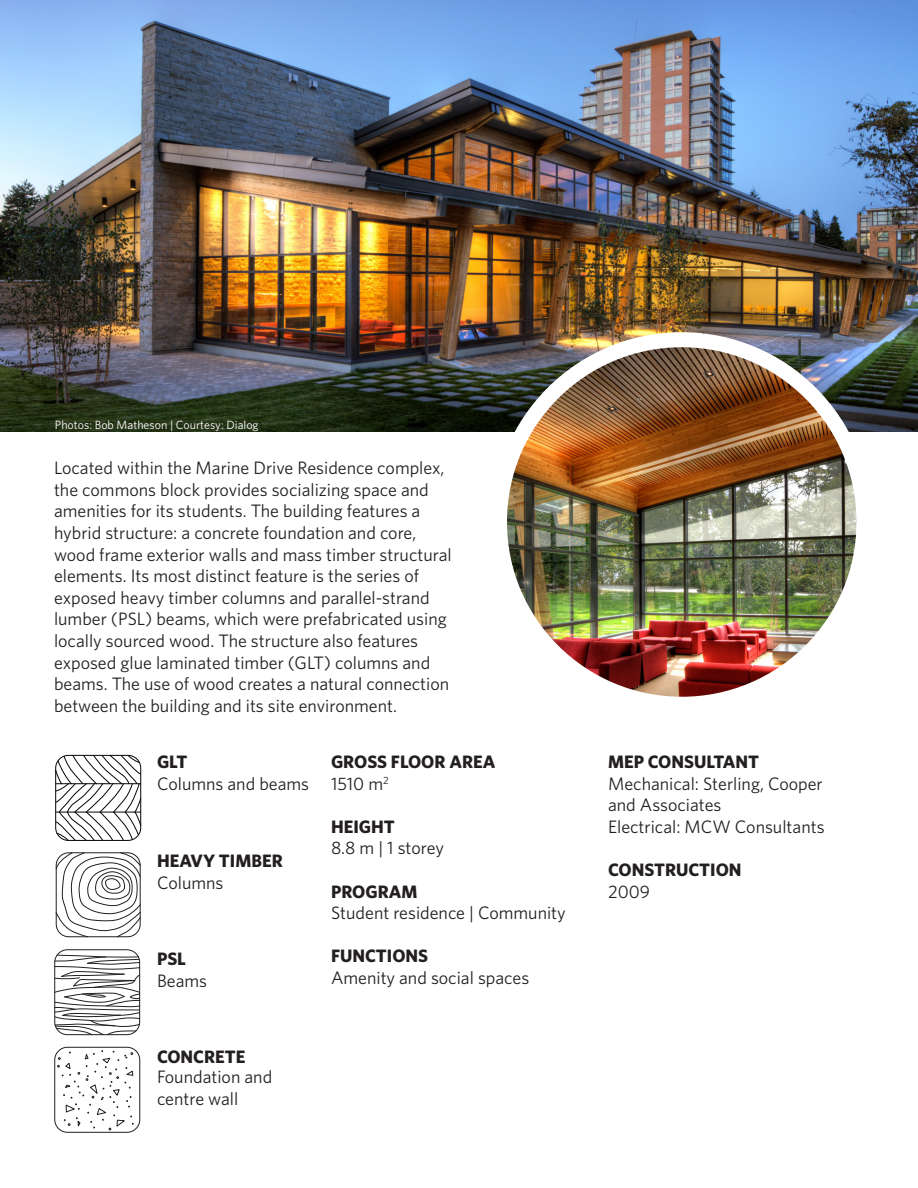
<style>
.page{position:relative;width:918px;height:1188px;background:#fff}
.page>*{position:absolute;margin:0;border:0;box-sizing:border-box;transform-origin:0 0}
.t1{font:18px/21.6px "Whitney";color:#231f20}
.t2{font:700 18px "Whitney";color:#231f20}
.t3{font:12px "Whitney";color:#fff}
</style>
<div class="page">
<img style="left:0;top:0;width:918px;height:432px">
<img style="left:499px;top:344px;width:365px;height:352px">
<div style="left:492px;top:332px;width:379px;height:380px;border:15px solid #fff;border-radius:50%"></div>
<svg style="left:56px;top:853px;width:84px;height:84px"></svg>
<svg style="left:55px;top:955px;width:85px;height:80px"></svg>
<div style="left:55px;top:1047px;width:85px;height:85px;border:1px solid #231f20;border-radius:13px"></div>
<svg style="left:57px;top:1051px;width:76px;height:79px"></svg>
<svg style="left:55px;top:755px;width:86px;height:86px"></svg>
<hr style="left:56px;top:812px;width:85px;height:1px;background:#050504">
<hr style="left:56px;top:783px;width:85px;height:1px;background:#050504">
<p class="t3" style="left:55px;top:417px;width:205px">Photos: Bob Matheson | Courtesy: Dialog</p>
<p class="t1" style="left:54px;top:457px;width:399px">Located within the Marine Drive Residence complex, the commons block provides socializing space and amenities for its students. The building features a hybrid structure: a concrete foundation and core, wood frame exterior walls and mass timber structural elements. Its most distinct feature is the series of exposed heavy timber columns and parallel-strand lumber (PSL) beams, which were prefabricated using locally sourced wood. The structure also features exposed glue laminated timber (GLT) columns and beams. The use of wood creates a natural connection between the building and its site environment.</p>
<p class="t2" style="left:157px;top:750px;width:32px">GLT</p>
<p class="t1" style="left:157px;top:772px;width:154px">Columns and beams</p>
<p class="t2" style="left:157px;top:849px;width:127px">HEAVY TIMBER</p>
<p class="t1" style="left:157px;top:871px;width:68px">Columns</p>
<p class="t2" style="left:157px;top:947px;width:31px">PSL</p>
<p class="t1" style="left:157px;top:970px;width:52px">Beams</p>
<p class="t2" style="left:331px;top:750px;width:166px">GROSS FLOOR AREA</p>
<p class="t1" style="left:331px;top:772px;width:59px">1510 m<sup>2</sup></p>
<p class="t2" style="left:331px;top:815px;width:65px">HEIGHT</p>
<p class="t1" style="left:331px;top:837px;width:115px">8.8 m | 1 storey</p>
<p class="t2" style="left:331px;top:879px;width:88px">PROGRAM</p>
<p class="t1" style="left:331px;top:902px;width:236px">Student residence | Community</p>
<p class="t2" style="left:331px;top:944px;width:99px">FUNCTIONS</p>
<p class="t1" style="left:331px;top:967px;width:200px">Amenity and social spaces</p>
<p class="t2" style="left:157px;top:1044px;width:90px">CONCRETE</p>
<p class="t1" style="left:157px;top:1066px;width:117px">Foundation and centre wall</p>
<p class="t2" style="left:608px;top:750px;width:153px">MEP CONSULTANT</p>
<p class="t1" style="left:608px;top:772px;width:216px">Mechanical: Sterling, Cooper and Associates</p>
<p class="t1" style="left:608px;top:815px;width:218px">Electrical: MCW Consultants</p>
<p class="t2" style="left:608px;top:858px;width:135px">CONSTRUCTION</p>
<p class="t1" style="left:608px;top:880px;width:44px">2009</p>
</div>
